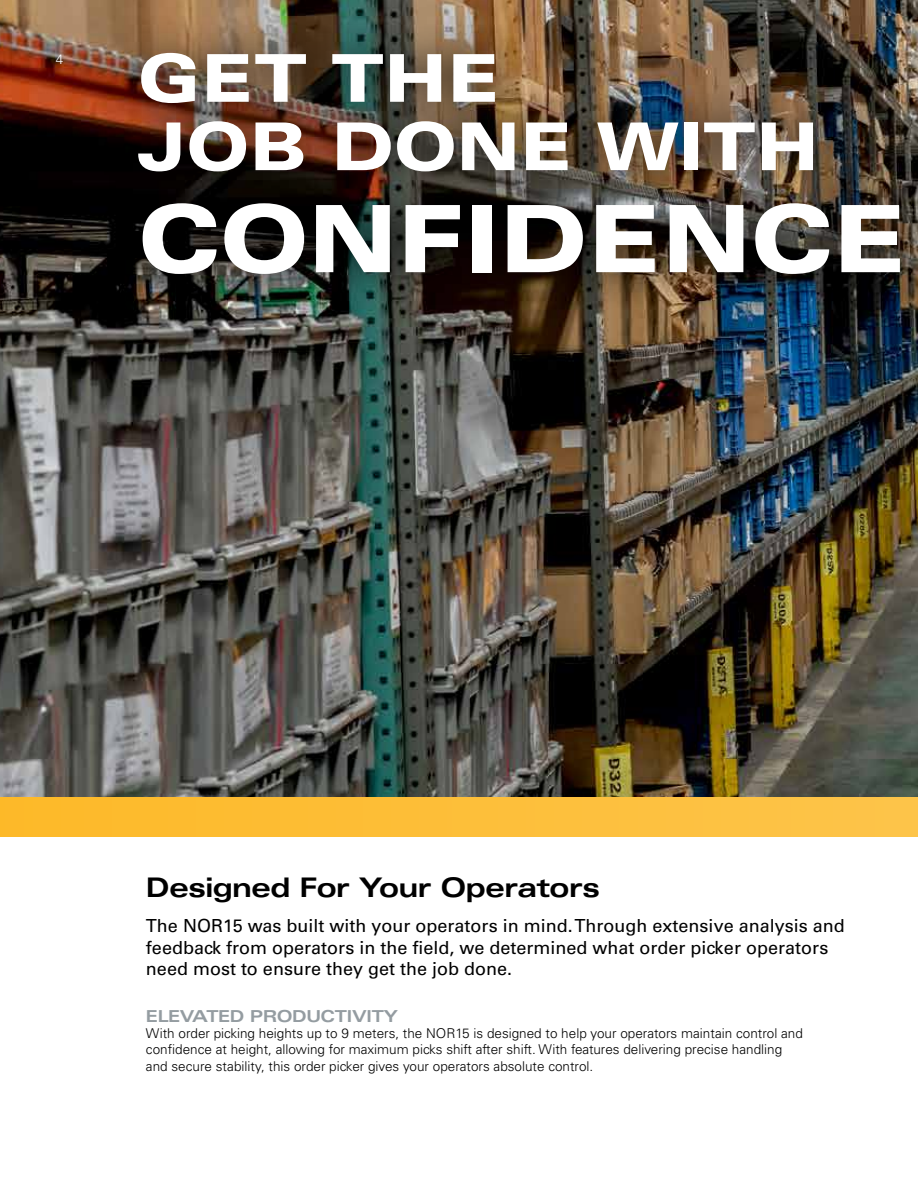
<style>
.page{position:relative;width:918px;height:1188px;background:#fff}
.page>*{position:absolute;margin:0;border:0;box-sizing:border-box;transform-origin:0 0}
.t1{font:900 expanded 93px "Univers LT Std";letter-spacing:-.01em;color:#fff}
.t2{font:900 expanded 66px/68.4px "Univers LT Std";letter-spacing:-.01em;color:#fff}
.t3{font:700 expanded 27px "Univers LT Std";letter-spacing:-.03em;color:#000}
.t4{font:18px/21.6px "Univers LT Std";color:#000}
.t5{font:700 expanded 16.5px "Univers LT Std";letter-spacing:-.03em;color:#949ca1}
.t6{font:300 13.5px/16.2px "Univers LT Std";color:#000}
.t7{font:300 13.5px "Univers LT Std";color:#fff}
</style>
<div class="page">
<img style="left:0;top:0;width:918px;height:797px">
<div style="left:0;top:797px;width:918px;height:40px;background:linear-gradient(to right,#fdb928,#fdc44a)"></div>
<div style="left:103px;top:16px;width:815px;height:295px;background:#000;opacity:.75"></div>
<p class="t7" style="left:56px;top:51px;width:9px">4</p>
<h2 class="t2" style="left:138px;top:44px;width:683px">GET THE<br>JOB DONE WITH</h2>
<h1 class="t1" style="left:138px;top:185px;width:772px">CONFIDENCE</h1>
<h3 class="t3" style="left:146px;top:872px;width:456px">Designed For Your Operators</h3>
<h3 class="t4" style="left:146px;top:915px;width:700px">The NOR15 was built with your operators in mind. Through extensive analysis and feedback from operators in the field, we determined what order picker operators need most to ensure they get the job done.</h3>
<p class="t5" style="left:146px;top:1007px;width:254px">ELEVATED PRODUCTIVITY</p>
<p class="t6" style="left:146px;top:1025px;width:658px">With order picking heights up to 9 meters, the NOR15 is designed to help your operators maintain control and confidence at height, allowing for maximum picks shift after shift. With features delivering precise handling and secure stability, this order picker gives your operators absolute control.</p>
</div>
